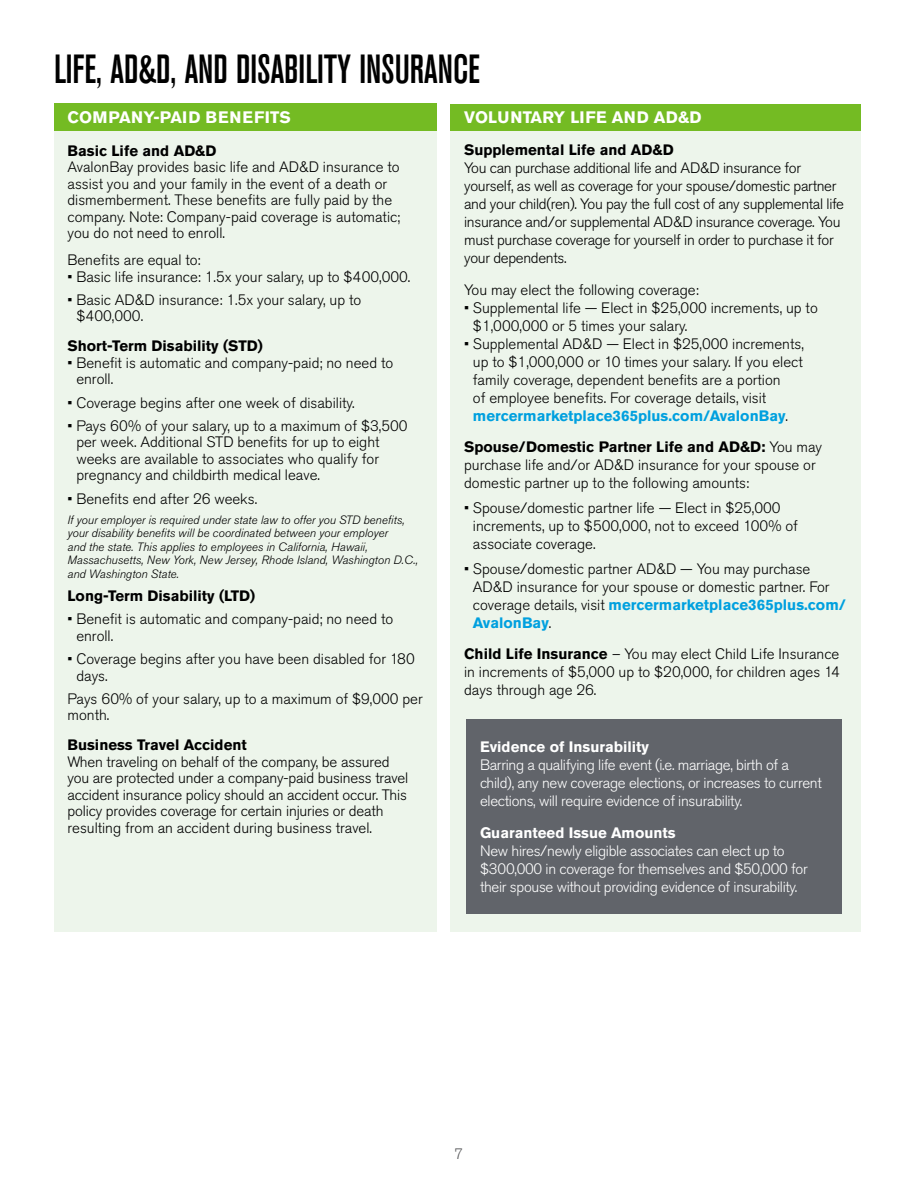
<style>
.page{position:relative;width:918px;height:1188px;background:#fff}
.page>*{position:absolute;margin:0;border:0;box-sizing:border-box;transform-origin:0 0}
.t1{font:500 condensed 40.5px "Akzidenz Grotesk BE";color:#000}
.t2{font:700 16.5px "Akzidenz Grotesk Std";letter-spacing:.015em;color:#fff}
.t3{font:300 15px/16.5px "Akzidenz Grotesk Std";color:#000}
.t4{font:300 15px/18px "Akzidenz Grotesk Std";letter-spacing:-.02em;color:#fff}
.t5{font:300 15px/18px "Akzidenz Grotesk Std";letter-spacing:-.02em;color:#000}
.t6{font:700 15px "Akzidenz Grotesk Std";color:#000}
.t7{font:700 15px "Akzidenz Grotesk Std";color:#fff}
.t8{font:300 15px "Akzidenz Grotesk Std";color:#58595b}
.t9{font:italic 300 12px/13.5px "Akzidenz Grotesk Std";color:#000}
.s1{font-weight:700;color:#00a0df}
.s2{font-weight:700}
</style>
<div class="page">
<div style="left:451px;top:104px;width:410px;height:27px;background:#74bb23"></div>
<div style="left:451px;top:131px;width:410px;height:801px;background:#edf5eb"></div>
<div style="left:54px;top:104px;width:382px;height:27px;background:#74bb23"></div>
<div style="left:54px;top:131px;width:382px;height:801px;background:#edf5eb"></div>
<div style="left:467px;top:719px;width:375px;height:195px;background:#61646a"></div>
<h1 class="t1" style="left:54px;top:46px;width:428px">LIFE, AD&amp;D, AND DISABILITY INSURANCE</h1>
<p class="t2" style="left:464px;top:108px;width:239px">VOLUNTARY LIFE AND AD&amp;D</p>
<p class="t6" style="left:464px;top:142px;width:211px">Supplemental Life and AD&amp;D</p>
<p class="t5" style="left:464px;top:160px;width:381px">You can purchase additional life and AD&amp;D insurance for yourself, as well as coverage for your spouse/domestic partner and your child(ren). You pay the full cost of any supplemental life insurance and/or supplemental AD&amp;D insurance coverage. You must purchase coverage for yourself in order to purchase it for your dependents.</p>
<p class="t3" style="left:464px;top:282px;width:236px">You may elect the following coverage:</p>
<p class="t3" style="left:473px;top:299px;width:346px;line-height:18px;text-indent:-9px">• Supplemental life — Elect in $25,000 increments, up to $1,000,000 or 5 times your salary.</p>
<p class="t3" style="left:473px;top:335px;width:332px;line-height:18px;text-indent:-9px">• Supplemental AD&amp;D — Elect in $25,000 increments, up to $1,000,000 or 10 times your salary. If you elect family coverage, dependent benefits are a portion<br>of employee benefits. For coverage details, visit <span class="s1">mercermarketplace365plus.com/AvalonBay</span>.</p>
<p class="t3" style="left:464px;top:439px;width:360px;line-height:18px"><span class="s2">Spouse/Domestic Partner Life and AD&amp;D:</span> You may purchase life and/or AD&amp;D insurance for your spouse or domestic partner up to the following amounts:</p>
<p class="t3" style="left:473px;top:499px;width:326px;line-height:18px;text-indent:-9px">• Spouse/domestic partner life — Elect in $25,000 increments, up to $500,000, not to exceed 100% of associate coverage.</p>
<p class="t3" style="left:473px;top:560px;width:375px;line-height:18px;text-indent:-9px">• Spouse/domestic partner AD&amp;D — You may purchase AD&amp;D insurance for your spouse or domestic partner. For coverage details, visit <span class="s1">mercermarketplace365plus.com/ AvalonBay</span>.</p>
<p class="t3" style="left:464px;top:646px;width:377px;line-height:18px;text-align:justify"><span class="s2">Child Life Insurance</span> – You may elect Child Life Insurance in increments of $5,000 up to $20,000, for children ages 14 days through age 26.</p>
<p class="t2" style="left:68px;top:108px;width:225px">COMPANY-PAID BENEFITS</p>
<p class="t6" style="left:68px;top:142px;width:151px">Basic Life and AD&amp;D</p>
<p class="t3" style="left:68px;top:159px;width:334px">AvalonBay provides basic life and AD&amp;D insurance to assist you and your family in the event of a death or dismemberment. These benefits are fully paid by the company. Note: Company-paid coverage is automatic; you do not need to enroll.</p>
<p class="t3" style="left:68px;top:252px;width:135px">Benefits are equal to:</p>
<p class="t3" style="left:68px;top:268px;width:344px">• Basic life insurance: 1.5x your salary, up to $400,000.</p>
<p class="t3" style="left:76px;top:292px;width:286px;text-indent:-9px">• Basic AD&amp;D insurance: 1.5x your salary, up to $400,000.</p>
<p class="t6" style="left:68px;top:337px;width:197px">Short-Term Disability (STD)</p>
<p class="t3" style="left:76px;top:355px;width:318px;text-indent:-9px">• Benefit is automatic and company-paid; no need to enroll.</p>
<p class="t3" style="left:68px;top:394px;width:289px">• Coverage begins after one week of disability.</p>
<p class="t3" style="left:76px;top:418px;width:333px;text-indent:-9px">• Pays 60% of your salary, up to a maximum of $3,500 per week. Additional STD benefits for up to eight weeks are available to associates who qualify for pregnancy and childbirth medical leave.</p>
<p class="t3" style="left:68px;top:490px;width:191px">• Benefits end after 26 weeks.</p>
<p class="t9" style="left:68px;top:513px;width:352px">If your employer is required under state law to offer you STD benefits, your disability benefits will be coordinated between your employer<br>and the state. This applies to employees in California, Hawaii, Massachusetts, New York, New Jersey, Rhode Island, Washington D.C., and Washington State.</p>
<p class="t6" style="left:68px;top:587px;width:189px">Long-Term Disability (LTD)</p>
<p class="t3" style="left:76px;top:611px;width:318px;text-indent:-9px">• Benefit is automatic and company-paid; no need to enroll.</p>
<p class="t3" style="left:76px;top:651px;width:340px;text-indent:-9px">• Coverage begins after you have been disabled for 180 days.</p>
<p class="t3" style="left:68px;top:691px;width:357px">Pays 60% of your salary, up to a maximum of $9,000 per month.</p>
<p class="t6" style="left:68px;top:736px;width:181px">Business Travel Accident</p>
<p class="t3" style="left:68px;top:754px;width:342px">When traveling on behalf of the company, be assured you are protected under a company-paid business travel accident insurance policy should an accident occur. This policy provides coverage for certain injuries or death resulting from an accident during business travel.</p>
<p class="t7" style="left:480px;top:738px;width:171px">Evidence of Insurability</p>
<p class="t4" style="left:480px;top:756px;width:343px">Barring a qualifying life event (i.e. marriage, birth of a child), any new coverage elections, or increases to current elections, will require evidence of insurability.</p>
<p class="t7" style="left:480px;top:824px;width:197px">Guaranteed Issue Amounts</p>
<p class="t4" style="left:480px;top:842px;width:329px">New hires/newly eligible associates can elect up to $300,000 in coverage for themselves and $50,000 for their spouse without providing evidence of insurability.</p>
<p class="t8" style="left:455px;top:1145px;width:10px">7</p>
</div>
